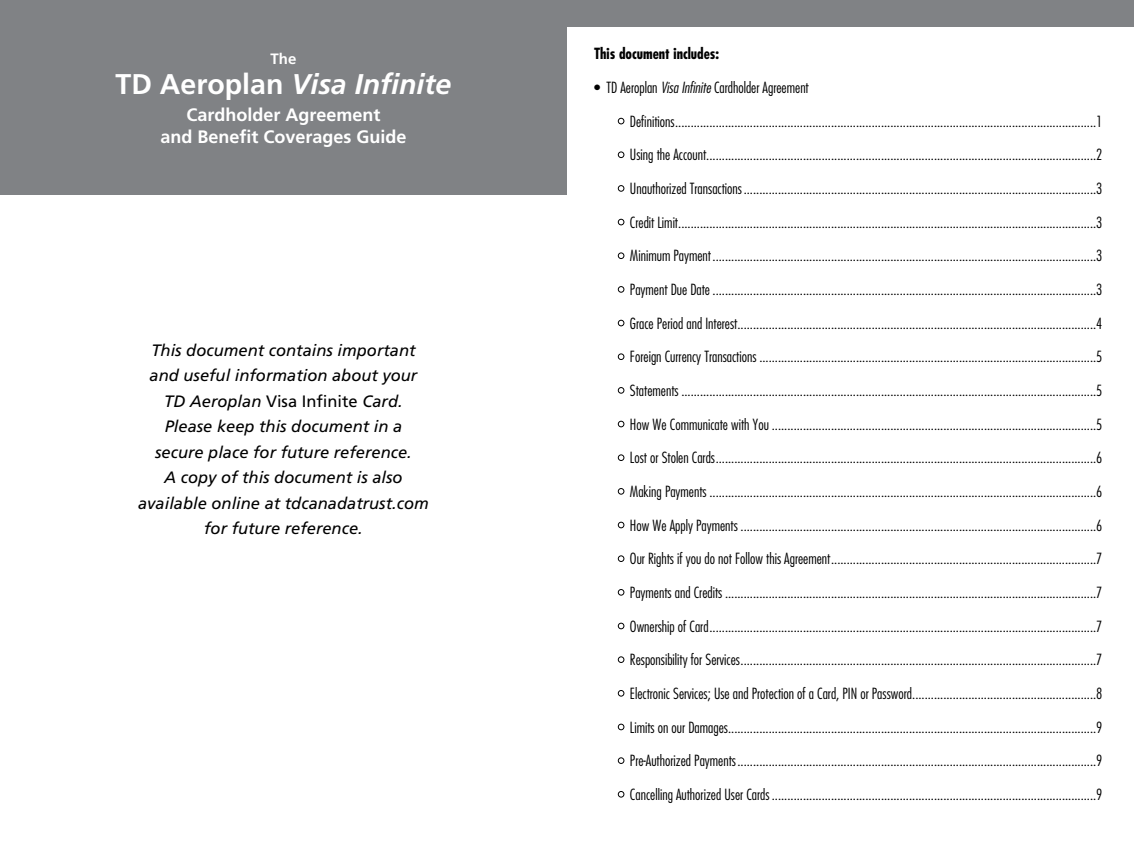
<style>
.page{position:relative;width:1134px;height:864px;background:#fff}
.page>*{position:absolute;margin:0;border:0;box-sizing:border-box;transform-origin:0 0}
.t1{font:italic 700 28.5px "Frutiger";color:#fff}
.t2{font:700 18px/22.5px "Frutiger";color:#fff;text-align:center}
.t3{font:italic 16.5px/25.5px "Frutiger";color:#000;text-align:center}
.t4{font:300 condensed 15px "Futura";color:#000}
.t5{font:700 condensed 15px "Futura";color:#000}
.t6{font:700 15px "Frutiger";color:#fff}
.s1{font-style:normal}
.s2{font-style:italic}
</style>
<div class="page">
<div style="left:0;top:0;width:567px;height:194px;background:#808285"></div>
<svg style="left:618px;top:118px;width:6px;height:6px"></svg>
<svg style="left:618px;top:152px;width:6px;height:6px"></svg>
<div style="left:618px;top:185px;width:6px;height:7px;border:1px solid #000;border-radius:50%"></div>
<svg style="left:618px;top:219px;width:6px;height:6px"></svg>
<svg style="left:618px;top:253px;width:6px;height:6px"></svg>
<div style="left:618px;top:286px;width:6px;height:7px;border:1px solid #000;border-radius:50%"></div>
<svg style="left:618px;top:320px;width:6px;height:6px"></svg>
<svg style="left:618px;top:354px;width:6px;height:6px"></svg>
<div style="left:618px;top:387px;width:6px;height:7px;border:1px solid #000;border-radius:50%"></div>
<svg style="left:618px;top:421px;width:6px;height:6px"></svg>
<svg style="left:618px;top:455px;width:6px;height:6px"></svg>
<div style="left:618px;top:488px;width:6px;height:7px;border:1px solid #000;border-radius:50%"></div>
<svg style="left:618px;top:522px;width:6px;height:6px"></svg>
<div style="left:618px;top:555px;width:6px;height:7px;border:1px solid #000;border-radius:50%"></div>
<div style="left:618px;top:589px;width:6px;height:7px;border:1px solid #000;border-radius:50%"></div>
<svg style="left:618px;top:623px;width:6px;height:6px"></svg>
<div style="left:618px;top:656px;width:6px;height:7px;border:1px solid #000;border-radius:50%"></div>
<div style="left:618px;top:690px;width:6px;height:7px;border:1px solid #000;border-radius:50%"></div>
<svg style="left:618px;top:724px;width:6px;height:6px"></svg>
<div style="left:618px;top:757px;width:6px;height:7px;border:1px solid #000;border-radius:50%"></div>
<svg style="left:618px;top:791px;width:6px;height:6px"></svg>
<div style="left:567px;top:0;width:567px;height:27px;background:#808285"></div>
<p class="t6" style="left:271px;top:49px;width:27px">The</p>
<h1 class="t1" style="left:116px;top:67px;width:337px"><span class="s1">TD Aeroplan</span> Visa Infinite</h1>
<p class="t2" style="left:160px;top:103px;width:248px">Cardholder Agreement<br>and Benefit Coverages Guide</p>
<p class="t3" style="left:138px;top:337px;width:292px">This document contains important and useful information about your<br>TD Aeroplan <span class="s1">Visa Infinite</span> Card.<br>Please keep this document in a<br>secure place for future reference.<br>A copy of this document is also available online at tdcanadatrust.com for future reference.</p>
<p class="t5" style="left:594px;top:44px;width:127px">This document includes:</p>
<p class="t4" style="left:594px;top:78px;width:216px">• TD Aeroplan <span class="s2">Visa Infinite</span> Cardholder Agreement</p>
<p class="t4" style="left:630px;top:112px;width:474px">Definitions.......................................................................................................................................1</p>
<p class="t4" style="left:630px;top:146px;width:474px">Using the Account.............................................................................................................................2</p>
<p class="t4" style="left:630px;top:179px;width:474px">Unauthorized Transactions.................................................................................................................3</p>
<p class="t4" style="left:630px;top:213px;width:474px">Credit Limit......................................................................................................................................3</p>
<p class="t4" style="left:630px;top:246px;width:474px">Minimum Payment...........................................................................................................................3</p>
<p class="t4" style="left:630px;top:280px;width:474px">Payment Due Date ...........................................................................................................................3</p>
<p class="t4" style="left:630px;top:314px;width:474px">Grace Period and Interest...................................................................................................................4</p>
<p class="t4" style="left:630px;top:347px;width:474px">Foreign Currency Transactions ............................................................................................................5</p>
<p class="t4" style="left:630px;top:381px;width:474px">Statements .....................................................................................................................................5</p>
<p class="t4" style="left:630px;top:415px;width:474px">How We Communicate with You ........................................................................................................5</p>
<p class="t4" style="left:630px;top:448px;width:474px">Lost or Stolen Cards..........................................................................................................................6</p>
<p class="t4" style="left:630px;top:482px;width:474px">Making Payments ............................................................................................................................6</p>
<p class="t4" style="left:630px;top:516px;width:474px">How We Apply Payments ..................................................................................................................6</p>
<p class="t4" style="left:630px;top:549px;width:474px">Our Rights if you do not Follow this Agreement.....................................................................................7</p>
<p class="t4" style="left:630px;top:583px;width:474px">Payments and Credits .......................................................................................................................7</p>
<p class="t4" style="left:630px;top:617px;width:474px">Ownership of Card............................................................................................................................7</p>
<p class="t4" style="left:630px;top:650px;width:474px">Responsibility for Services..................................................................................................................7</p>
<p class="t4" style="left:630px;top:684px;width:474px">Electronic Services; Use and Protection of a Card, PIN or Password...........................................................8</p>
<p class="t4" style="left:630px;top:718px;width:474px">Limits on our Damages......................................................................................................................9</p>
<p class="t4" style="left:630px;top:751px;width:474px">Pre-Authorized Payments...................................................................................................................9</p>
<p class="t4" style="left:630px;top:785px;width:474px">Cancelling Authorized User Cards ........................................................................................................9</p>
</div>
